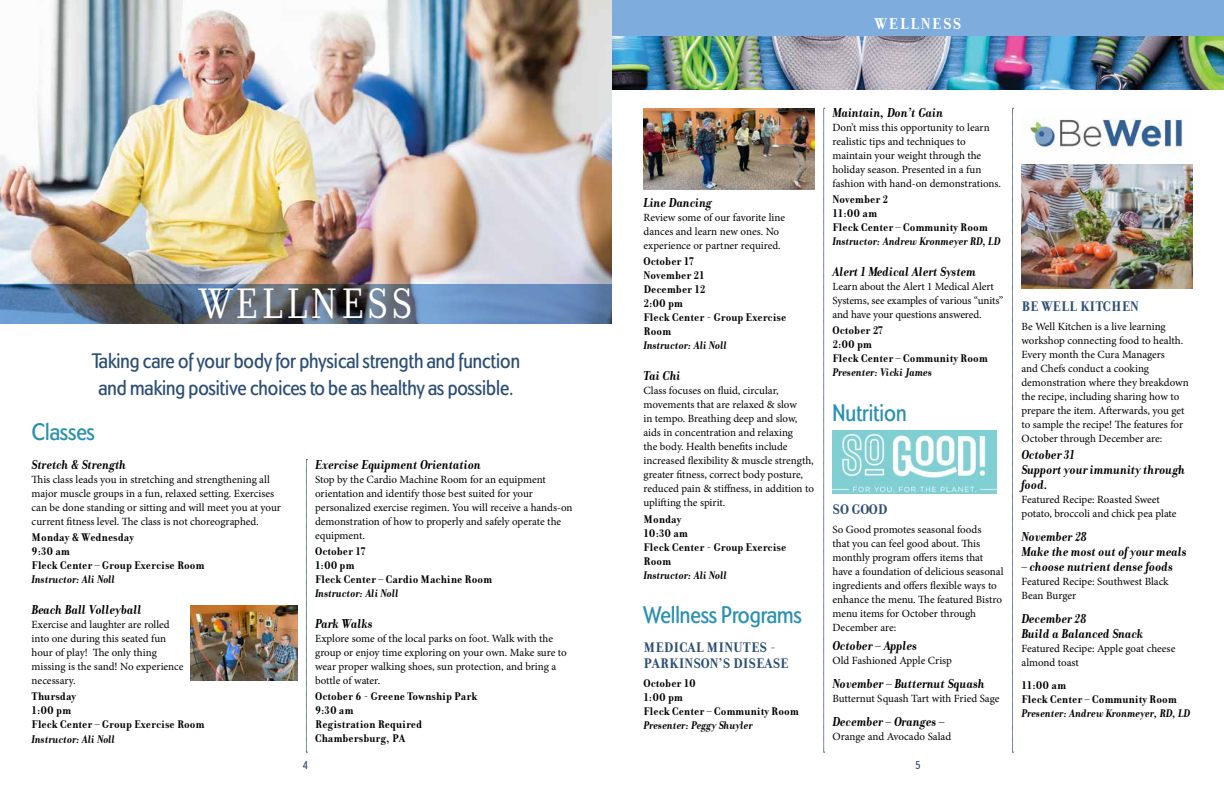
<style>
.page{position:relative;width:1224px;height:792px;background:#fff}
.page>*{position:absolute;margin:0;border:0;box-sizing:border-box;transform-origin:0 0}
.t1{font:46px "Donatora";letter-spacing:.08em;color:#fff}
.t2{font:500 condensed 25px "Dundee";color:#2890b0}
.t3{font:500 condensed 22px/27px "Dundee";color:#2c4e73}
.t4{font:700 17px "Donatora";letter-spacing:.08em;color:#fff}
.t5{font:700 15px/16px "Donatora";color:#2c4e73}
.t6{font:italic 700 14px/15px "Donatora";color:#000}
.t7{font:700 12px/14px "Donatora";color:#000}
.t8{font:italic 700 12px "Donatora";color:#000}
.t9{font:500 condensed 12px "Dundee";color:#2c4e73}
.t10{font:11px/14px "Minion Pro";letter-spacing:-.005em;color:#000}
</style>
<div class="page">
<div style="left:603px;top:0;width:621px;height:36px;background:#7eacdc"></div>
<img style="left:612px;top:36px;width:612px;height:54px">
<svg style="left:824px;top:108px;width:1px;height:645px"></svg>
<svg style="left:1012px;top:108px;width:1px;height:645px"></svg>
<svg style="left:306px;top:459px;width:1px;height:294px"></svg>
<img style="left:0;top:0;width:612px;height:284px">
<svg style="left:0;top:284px;width:612px;height:40px;background:#59708c"></svg>
<img style="left:1022px;top:164px;width:170px;height:124px">
<img style="left:644px;top:108px;width:170px;height:81px">
<img style="left:832px;top:430px;width:164px;height:63px">
<img style="left:1028px;top:118px;width:155px;height:33px">
<img style="left:190px;top:606px;width:107px;height:74px">
<h1 class="t1" style="left:200px;top:278px;width:214px">WELLNESS</h1>
<h3 class="t3" style="left:92px;top:347px;width:429px">Taking care of your body for physical strength and function and making positive choices to be as healthy as possible.</h3>
<h2 class="t2" style="left:32px;top:417px;width:65px">Classes</h2>
<p class="t6" style="left:32px;top:457px;width:96px">Stretch &amp; Strength</p>
<p class="t10" style="left:32px;top:472px;width:251px">This class leads you in stretching and strengthening all major muscle groups in a fun, relaxed setting. Exercises can be done standing or sitting and will meet you at your current fitness level. The class is not choreographed.</p>
<p class="t7" style="left:32px;top:530px;width:175px">Monday &amp; Wednesday<br>9:30 am<br>Fleck Center – Group Exercise Room</p>
<p class="t8" style="left:32px;top:573px;width:85px">Instructor: Ali Noll</p>
<p class="t6" style="left:32px;top:602px;width:112px">Beach Ball Volleyball</p>
<p class="t10" style="left:32px;top:618px;width:153px">Exercise and laughter are rolled into one during this seated fun hour of play! The only thing missing is the sand! No experience necessary.</p>
<p class="t7" style="left:32px;top:690px;width:175px">Thursday<br>1:00 pm<br>Fleck Center – Group Exercise Room</p>
<p class="t8" style="left:32px;top:733px;width:85px">Instructor: Ali Noll</p>
<p class="t6" style="left:315px;top:457px;width:167px">Exercise Equipment Orientation</p>
<p class="t10" style="left:315px;top:472px;width:259px">Stop by the Cardio Machine Room for an equipment orientation and identify those best suited for your personalized exercise regimen. You will receive a hands-on demonstration of how to properly and safely operate the equipment.</p>
<p class="t7" style="left:315px;top:544px;width:179px">October 17<br>1:00 pm<br>Fleck Center – Cardio Machine Room</p>
<p class="t8" style="left:315px;top:587px;width:85px">Instructor: Ali Noll</p>
<p class="t6" style="left:315px;top:616px;width:59px">Park Walks</p>
<p class="t10" style="left:315px;top:632px;width:253px">Explore some of the local parks on foot. Walk with the group or enjoy time exploring on your own. Make sure to wear proper walking shoes, sun protection, and bring a bottle of water.</p>
<p class="t7" style="left:315px;top:690px;width:164px">October 6 - Greene Township Park<br>9:30 am<br>Registration Required<br>Chambersburg, PA</p>
<p class="t9" style="left:303px;top:758px;width:7px">4</p>
<h3 class="t4" style="left:875px;top:14px;width:88px">WELLNESS</h3>
<p class="t6" style="left:644px;top:195px;width:70px">Line Dancing</p>
<p class="t10" style="left:644px;top:211px;width:143px">Review some of our favorite line dances and learn new ones. No experience or partner required.</p>
<p class="t7" style="left:644px;top:255px;width:144px">October 17<br>November 21<br>December 12<br>2:00 pm<br>Fleck Center - Group Exercise<br>Room</p>
<p class="t8" style="left:644px;top:339px;width:85px">Instructor: Ali Noll</p>
<p class="t6" style="left:644px;top:369px;width:39px">Tai Chi</p>
<p class="t10" style="left:644px;top:384px;width:172px">Class focuses on fluid, circular, movements that are relaxed &amp; slow<br>in tempo. Breathing deep and slow, aids in concentration and relaxing<br>the body. Health benefits include increased flexibility &amp; muscle strength, greater fitness, correct body posture, reduced pain &amp; stiffness, in addition to uplifting the spirit.</p>
<p class="t7" style="left:644px;top:512px;width:144px">Monday<br>10:30 am<br>Fleck Center - Group Exercise<br>Room</p>
<p class="t8" style="left:644px;top:568px;width:85px">Instructor: Ali Noll</p>
<h2 class="t2" style="left:644px;top:600px;width:160px">Wellness Programs</h2>
<h3 class="t5" style="left:644px;top:640px;width:147px">MEDICAL MINUTES -<br>PARKINSON’S DISEASE</h3>
<p class="t7" style="left:644px;top:676px;width:157px">October 10<br>1:00 pm<br>Fleck Center – Community Room</p>
<p class="t8" style="left:644px;top:718px;width:111px">Presenter: Peggy Shuyler</p>
<p class="t6" style="left:832px;top:105px;width:112px">Maintain, Don’t Gain</p>
<p class="t10" style="left:832px;top:121px;width:170px">Don’t miss this opportunity to learn realistic tips and techniques to maintain your weight through the holiday season. Presented in a fun fashion with hand-on demonstrations.</p>
<p class="t7" style="left:832px;top:192px;width:157px">November 2<br>11:00 am<br>Fleck Center – Community Room</p>
<p class="t8" style="left:832px;top:235px;width:169px">Instructor: Andrew Kronmeyer RD, LD</p>
<p class="t6" style="left:832px;top:264px;width:145px">Alert 1 Medical Alert System</p>
<p class="t10" style="left:832px;top:280px;width:172px">Learn about the Alert 1 Medical Alert<br>Systems, see examples of various “units” and have your questions answered.</p>
<p class="t7" style="left:832px;top:324px;width:157px">October 27<br>2:00 pm<br>Fleck Center – Community Room</p>
<p class="t8" style="left:832px;top:366px;width:101px">Presenter: Vicki James</p>
<h2 class="t2" style="left:832px;top:398px;width:76px">Nutrition</h2>
<h3 class="t5" style="left:832px;top:501px;width:57px">SO GOOD</h3>
<p class="t10" style="left:832px;top:522px;width:172px">So Good promotes seasonal foods<br>that you can feel good about. This monthly program offers items that have a foundation of delicious seasonal ingredients and offers flexible ways to enhance the menu. The featured Bistro menu items for October through<br>December are:</p>
<p class="t6" style="left:832px;top:638px;width:86px">October – Apples</p>
<p class="t10" style="left:832px;top:654px;width:121px">Old Fashioned Apple Crisp</p>
<p class="t6" style="left:832px;top:676px;width:154px">November – Butternut Squash</p>
<p class="t10" style="left:832px;top:692px;width:168px">Butternut Squash Tart with Fried Sage</p>
<p class="t6" style="left:832px;top:714px;width:114px">December – Oranges –</p>
<p class="t10" style="left:832px;top:730px;width:120px">Orange and Avocado Salad</p>
<p class="t9" style="left:915px;top:758px;width:7px">5</p>
<h3 class="t5" style="left:1022px;top:299px;width:119px">BE WELL KITCHEN</h3>
<p class="t10" style="left:1022px;top:320px;width:169px">Be Well Kitchen is a live learning workshop connecting food to health.<br>Every month the Cura Managers<br>and Chefs conduct a cooking demonstration where they breakdown the recipe, including sharing how to prepare the item. Afterwards, you get to sample the recipe! The features for October through December are:</p>
<p class="t6" style="left:1022px;top:447px;width:165px">October 31<br>Support your immunity through food.</p>
<p class="t10" style="left:1022px;top:493px;width:157px">Featured Recipe: Roasted Sweet potato, broccoli and chick pea plate</p>
<p class="t6" style="left:1022px;top:529px;width:167px">November 28<br>Make the most out of your meals</p>
<p class="t6" style="left:1022px;top:559px;width:153px">– choose nutrient dense foods</p>
<p class="t10" style="left:1022px;top:575px;width:149px">Featured Recipe: Southwest Black<br>Bean Burger</p>
<p class="t6" style="left:1022px;top:611px;width:124px">December 28<br>Build a Balanced Snack</p>
<p class="t10" style="left:1022px;top:642px;width:155px">Featured Recipe: Apple goat cheese almond toast</p>
<p class="t7" style="left:1022px;top:678px;width:157px">11:00 am<br>Fleck Center – Community Room</p>
<p class="t8" style="left:1022px;top:707px;width:170px">Presenter: Andrew Kronmeyer, RD, LD</p>
</div>
